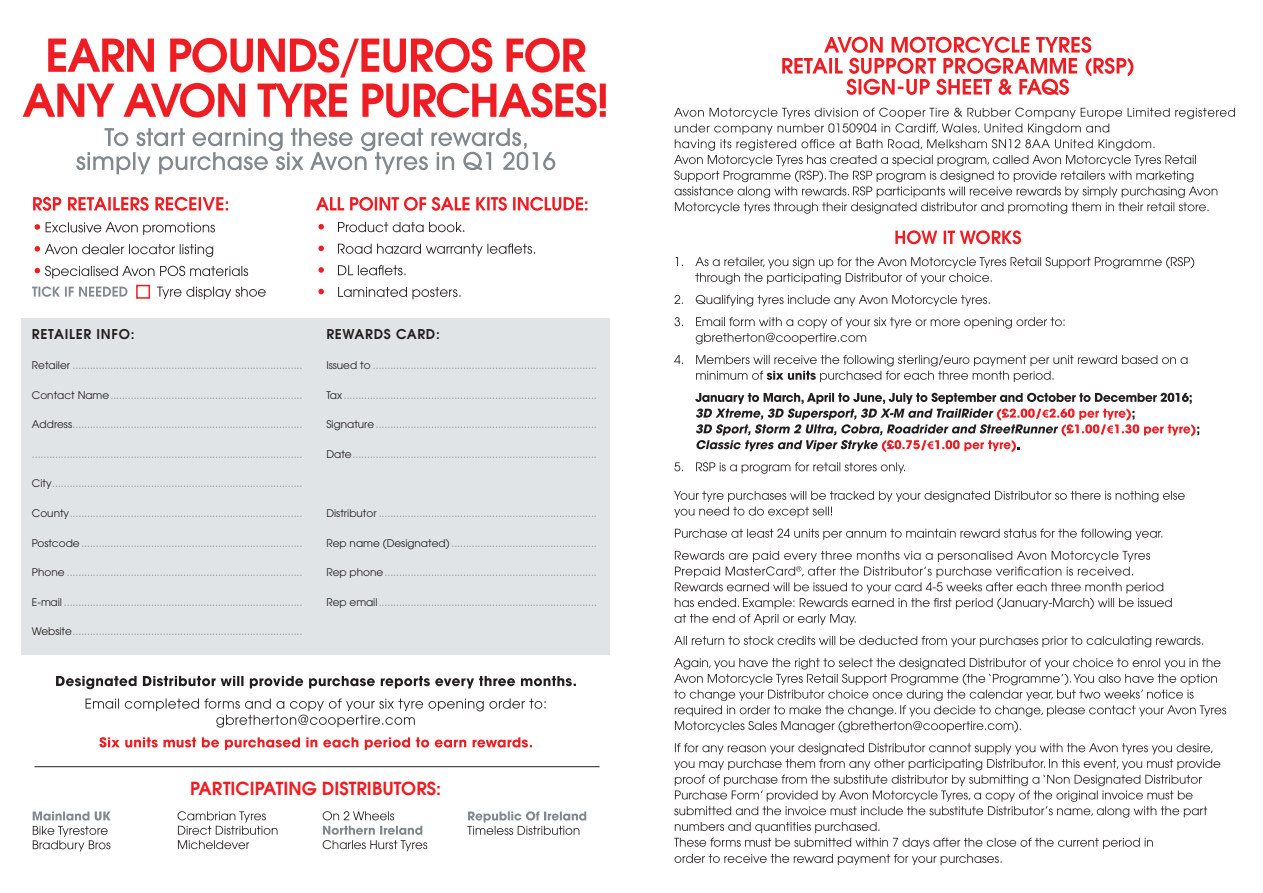
<style>
.page{position:relative;width:1263px;height:893px;background:#fff}
.page>*{position:absolute;margin:0;border:0;box-sizing:border-box;transform-origin:0 0}
.t1{font:600 18px "Avant Garde";color:#ee1d23}
.t2{font:600 13.5px "Avant Garde";letter-spacing:.05em;color:#231f20}
.t3{font:10.5px "Avant Garde";color:#81898e}
.s1{color:#231f20}
</style>
<div class="page">
<div style="left:21px;top:318px;width:589px;height:337px;background:#e1e4e7"></div>
<svg style="left:674px;top:743px;width:546px;height:122px"></svg>
<svg style="left:674px;top:658px;width:552px;height:75px"></svg>
<svg style="left:674px;top:636px;width:529px;height:11px"></svg>
<svg style="left:674px;top:551px;width:498px;height:74px"></svg>
<svg style="left:675px;top:529px;width:487px;height:11px"></svg>
<svg style="left:674px;top:491px;width:511px;height:27px"></svg>
<svg style="left:674px;top:462px;width:231px;height:12px"></svg>
<svg style="left:695px;top:393px;width:504px;height:59px"></svg>
<svg style="left:674px;top:355px;width:513px;height:27px"></svg>
<svg style="left:674px;top:317px;width:390px;height:27px"></svg>
<svg style="left:674px;top:295px;width:316px;height:11px"></svg>
<svg style="left:676px;top:257px;width:518px;height:27px"></svg>
<svg style="left:895px;top:230px;width:126px;height:14px"></svg>
<svg style="left:674px;top:108px;width:561px;height:106px"></svg>
<svg style="left:782px;top:37px;width:351px;height:58px"></svg>
<svg style="left:23px;top:38px;width:583px;height:80px"></svg>
<svg style="left:76px;top:128px;width:479px;height:46px"></svg>
<svg style="left:157px;top:287px;width:109px;height:12px"></svg>
<div style="left:136px;top:285px;width:14px;height:14px;border:2px solid #ee1d23"></div>
<svg style="left:32px;top:286px;width:95px;height:11px"></svg>
<svg style="left:35px;top:266px;width:213px;height:12px"></svg>
<svg style="left:35px;top:244px;width:178px;height:13px"></svg>
<svg style="left:46px;top:222px;width:169px;height:13px"></svg>
<svg style="left:35px;top:224px;width:5px;height:6px"></svg>
<svg style="left:33px;top:197px;width:195px;height:14px"></svg>
<svg style="left:338px;top:287px;width:122px;height:12px"></svg>
<svg style="left:318px;top:289px;width:6px;height:5px"></svg>
<svg style="left:338px;top:265px;width:67px;height:10px"></svg>
<svg style="left:318px;top:267px;width:6px;height:6px"></svg>
<svg style="left:338px;top:243px;width:197px;height:13px"></svg>
<svg style="left:318px;top:246px;width:6px;height:5px"></svg>
<svg style="left:338px;top:222px;width:126px;height:10px"></svg>
<svg style="left:318px;top:224px;width:6px;height:6px"></svg>
<svg style="left:316px;top:197px;width:271px;height:14px"></svg>
<svg style="left:467px;top:811px;width:119px;height:24px"></svg>
<svg style="left:323px;top:826px;width:104px;height:25px"></svg>
<svg style="left:323px;top:811px;width:71px;height:9px"></svg>
<svg style="left:178px;top:811px;width:99px;height:38px"></svg>
<svg style="left:33px;top:811px;width:78px;height:40px"></svg>
<svg style="left:99px;top:737px;width:433px;height:13px"></svg>
<svg style="left:86px;top:698px;width:459px;height:30px"></svg>
<svg style="left:56px;top:676px;width:520px;height:13px"></svg>
<hr style="left:34px;top:766px;width:566px;height:1px;background:#231f20">
<p class="t2" style="left:32px;top:325px;width:104px">RETAILER INFO:</p>
<p class="t3" style="left:32px;top:359px;width:272px"><span class="s1">Retailer</span> ...............................................................................</p>
<p class="t3" style="left:32px;top:389px;width:272px"><span class="s1">Contact Name</span>..................................................................</p>
<p class="t3" style="left:32px;top:418px;width:272px"><span class="s1">Address</span>...............................................................................</p>
<p class="t3" style="left:32px;top:448px;width:272px">.............................................................................................</p>
<p class="t3" style="left:32px;top:477px;width:272px"><span class="s1">City</span>......................................................................................</p>
<p class="t3" style="left:32px;top:507px;width:272px"><span class="s1">County</span>................................................................................</p>
<p class="t3" style="left:32px;top:537px;width:272px"><span class="s1">Postcode</span> ............................................................................</p>
<p class="t3" style="left:32px;top:566px;width:272px"><span class="s1">Phone</span> .................................................................................</p>
<p class="t3" style="left:32px;top:596px;width:272px"><span class="s1">E-mail</span> ..................................................................................</p>
<p class="t3" style="left:32px;top:625px;width:272px"><span class="s1">Website</span>...............................................................................</p>
<p class="t2" style="left:326px;top:325px;width:115px">REWARDS CARD:</p>
<p class="t3" style="left:326px;top:359px;width:272px"><span class="s1">Issued to</span> .............................................................................</p>
<p class="t3" style="left:326px;top:389px;width:272px"><span class="s1">Tax</span> .......................................................................................</p>
<p class="t3" style="left:326px;top:418px;width:272px"><span class="s1">Signature</span>............................................................................</p>
<p class="t3" style="left:326px;top:448px;width:272px"><span class="s1">Date</span>....................................................................................</p>
<p class="t3" style="left:326px;top:507px;width:272px"><span class="s1">Distributor</span> ...........................................................................</p>
<p class="t3" style="left:326px;top:537px;width:272px"><span class="s1">Rep name (Designated)</span> ..................................................</p>
<p class="t3" style="left:326px;top:566px;width:272px"><span class="s1">Rep phone</span>.........................................................................</p>
<p class="t3" style="left:326px;top:596px;width:272px"><span class="s1">Rep email</span>...........................................................................</p>
<h1 class="t1" style="left:190px;top:776px;width:252px">PARTICIPATING DISTRIBUTORS:</h1>
</div>
